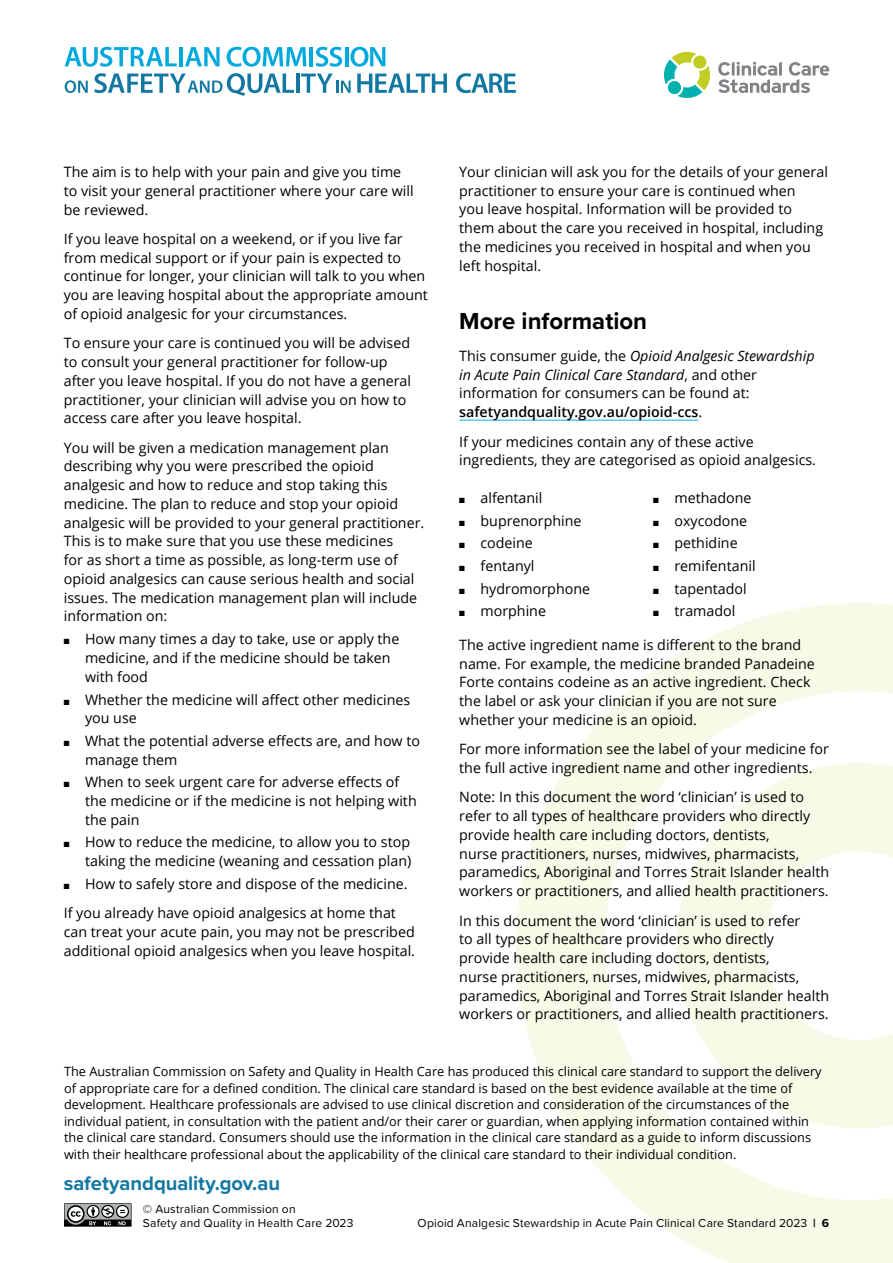
<style>
.page{position:relative;width:893px;height:1263px;background:#fff}
.page>*{position:absolute;margin:0;border:0;box-sizing:border-box;transform-origin:0 0}
.Heading_2{font:700 24px "Proxima Nova";color:#000}
.t1{font:700 20.25px "Proxima Nova";letter-spacing:-.005em;color:#1278a2}
.Normal_Before_Bullet{font:14.25px/18.8px "Open Sans";color:#000}
.Bullet{font:14.25px/18.8px "Open Sans";color:#000}
.Bullet_Last{font:14.25px "Open Sans";color:#000}
.Disclaimer__span{font:12.75px/16.5px "Open Sans";color:#000}
.t2{font:12px/13.5px "Proxima Nova";letter-spacing:.015em;color:#000}
.s1{font-style:italic}
.s2{font-weight:600}
.s3{font-weight:700}
</style>
<div class="page">
<svg style="left:64px;top:1203px;width:68px;height:24px;background:#747775"></svg>
<svg style="left:718px;top:62px;width:111px;height:31px"></svg>
<svg style="left:664px;top:51px;width:47px;height:47px"></svg>
<svg style="left:65px;top:47px;width:112px;height:20px"></svg>
<hr style="left:179px;top:47px;width:4px;height:19px;background:#00a9dd">
<svg style="left:185px;top:47px;width:35px;height:19px"></svg>
<svg style="left:227px;top:47px;width:79px;height:20px"></svg>
<hr style="left:310px;top:47px;width:3px;height:19px;background:#00a9dd">
<svg style="left:316px;top:47px;width:26px;height:20px"></svg>
<hr style="left:345px;top:47px;width:3px;height:19px;background:#00a9dd">
<svg style="left:350px;top:47px;width:35px;height:20px"></svg>
<svg style="left:65px;top:80px;width:23px;height:13px"></svg>
<svg style="left:94px;top:73px;width:200px;height:23px"></svg>
<hr style="left:296px;top:74px;width:3px;height:19px;background:#1278a2">
<svg style="left:301px;top:74px;width:50px;height:19px"></svg>
<svg style="left:357px;top:74px;width:90px;height:19px"></svg>
<svg style="left:456px;top:73px;width:60px;height:20px"></svg>
<svg style="left:516px;top:603px;width:377px;height:660px;fill:#f8fae8"></svg>
<svg style="left:666px;top:753px;width:227px;height:386px;fill:#f8fae8"></svg>
<hr style="left:459px;top:420px;width:239px;height:1px;background:#00b6f1">
<p class="Normal_Before_Bullet" style="left:64px;top:162px;width:351px">The aim is to help with your pain and give you time to visit your general practitioner where your care will be reviewed.</p>
<p class="Normal_Before_Bullet" style="left:64px;top:229px;width:366px">If you leave hospital on a weekend, or if you live far from medical support or if your pain is expected to continue for longer, your clinician will talk to you when you are leaving hospital about the appropriate amount of opioid analgesic for your circumstances.</p>
<p class="Normal_Before_Bullet" style="left:64px;top:333px;width:349px">To ensure your care is continued you will be advised to consult your general practitioner for follow-up after you leave hospital. If you do not have a general practitioner, your clinician will advise you on how to access care after you leave hospital.</p>
<p class="Normal_Before_Bullet" style="left:64px;top:438px;width:362px">You will be given a medication management plan describing why you were prescribed the opioid analgesic and how to reduce and stop taking this medicine. The plan to reduce and stop your opioid analgesic will be provided to your general practitioner.<br>This is to make sure that you use these medicines<br>for as short a time as possible, as long-term use of opioid analgesics can cause serious health and social issues. The medication management plan will include information on:</p>
<p class="Bullet" style="left:85px;top:630px;width:316px;text-indent:-21px">■ How many times a day to take, use or apply the medicine, and if the medicine should be taken with food</p>
<p class="Bullet" style="left:85px;top:690px;width:327px;text-indent:-21px">■ Whether the medicine will affect other medicines you use</p>
<p class="Bullet" style="left:85px;top:731px;width:336px;text-indent:-21px">■ What the potential adverse effects are, and how to manage them</p>
<p class="Bullet" style="left:85px;top:772px;width:333px;text-indent:-21px">■ When to seek urgent care for adverse effects of the medicine or if the medicine is not helping with the pain</p>
<p class="Bullet" style="left:64px;top:832px;width:349px;text-align:right">■ How to reduce the medicine, to allow you to stop taking the medicine (weaning and cessation plan)</p>
<p class="Bullet_Last" style="left:64px;top:874px;width:345px">■ How to safely store and dispose of the medicine.</p>
<p class="Normal_Before_Bullet" style="left:64px;top:903px;width:353px">If you already have opioid analgesics at home that can treat your acute pain, you may not be prescribed additional opioid analgesics when you leave hospital.</p>
<p class="Normal_Before_Bullet" style="left:459px;top:162px;width:370px">Your clinician will ask you for the details of your general practitioner to ensure your care is continued when<br>you leave hospital. Information will be provided to them about the care you received in hospital, including the medicines you received in hospital and when you left hospital.</p>
<h2 class="Heading_2" style="left:459px;top:303px;width:189px">More information</h2>
<p class="Normal_Before_Bullet" style="left:459px;top:346px;width:357px">This consumer guide, the <span class="s1">Opioid Analgesic Stewardship in Acute Pain Clinical Care Standard</span>, and other information for consumers can be found at: <span class="s2">safetyandquality.gov.au/opioid-ccs</span>.</p>
<p class="Normal_Before_Bullet" style="left:459px;top:432px;width:358px">If your medicines contain any of these active ingredients, they are categorised as opioid analgesics.</p>
<p class="Bullet" style="left:459px;top:488px;width:85px">■ alfentanil</p>
<p class="Bullet" style="left:459px;top:511px;width:124px">■ buprenorphine</p>
<p class="Bullet" style="left:459px;top:533px;width:75px">■ codeine</p>
<p class="Bullet" style="left:459px;top:556px;width:77px">■ fentanyl</p>
<p class="Bullet" style="left:459px;top:579px;width:132px">■ hydromorphone</p>
<p class="Bullet" style="left:459px;top:601px;width:88px">■ morphine</p>
<p class="Bullet" style="left:653px;top:488px;width:100px">■ methadone</p>
<p class="Bullet" style="left:653px;top:511px;width:95px">■ oxycodone</p>
<p class="Bullet" style="left:653px;top:533px;width:86px">■ pethidine</p>
<p class="Bullet" style="left:653px;top:556px;width:104px">■ remifentanil</p>
<p class="Bullet" style="left:653px;top:579px;width:95px">■ tapentadol</p>
<p class="Bullet" style="left:653px;top:601px;width:84px">■ tramadol</p>
<p class="Normal_Before_Bullet" style="left:459px;top:635px;width:357px">The active ingredient name is different to the brand name. For example, the medicine branded Panadeine Forte contains codeine as an active ingredient. Check the label or ask your clinician if you are not sure whether your medicine is an opioid.</p>
<p class="Normal_Before_Bullet" style="left:459px;top:739px;width:371px">For more information see the label of your medicine for the full active ingredient name and other ingredients.</p>
<p class="Normal_Before_Bullet" style="left:459px;top:787px;width:371px">Note: In this document the word ‘clinician’ is used to refer to all types of healthcare providers who directly provide health care including doctors, dentists,<br>nurse practitioners, nurses, midwives, pharmacists, paramedics, Aboriginal and Torres Strait Islander health workers or practitioners, and allied health practitioners.</p>
<p class="Normal_Before_Bullet" style="left:459px;top:911px;width:371px">In this document the word ‘clinician’ is used to refer<br>to all types of healthcare providers who directly<br>provide health care including doctors, dentists,<br>nurse practitioners, nurses, midwives, pharmacists, paramedics, Aboriginal and Torres Strait Islander health workers or practitioners, and allied health practitioners.</p>
<p class="Disclaimer__span" style="left:64px;top:1063px;width:759px">The Australian Commission on Safety and Quality in Health Care has produced this clinical care standard to support the delivery of appropriate care for a defined condition. The clinical care standard is based on the best evidence available at the time of development. Healthcare professionals are advised to use clinical discretion and consideration of the circumstances of the individual patient, in consultation with the patient and/or their carer or guardian, when applying information contained within the clinical care standard. Consumers should use the information in the clinical care standard as a guide to inform discussions with their healthcare professional about the applicability of the clinical care standard to their individual condition.</p>
<h2 class="t1" style="left:64px;top:1168px;width:218px">safetyandquality.gov.au</h2>
<p class="t2" style="left:143px;top:1202px;width:212px">© Australian Commission on<br>Safety and Quality in Health Care 2023</p>
<p class="t2" style="left:418px;top:1215px;width:413px">Opioid Analgesic Stewardship in Acute Pain Clinical Care Standard 2023 <span class="s3">| 6</span></p>
</div>
